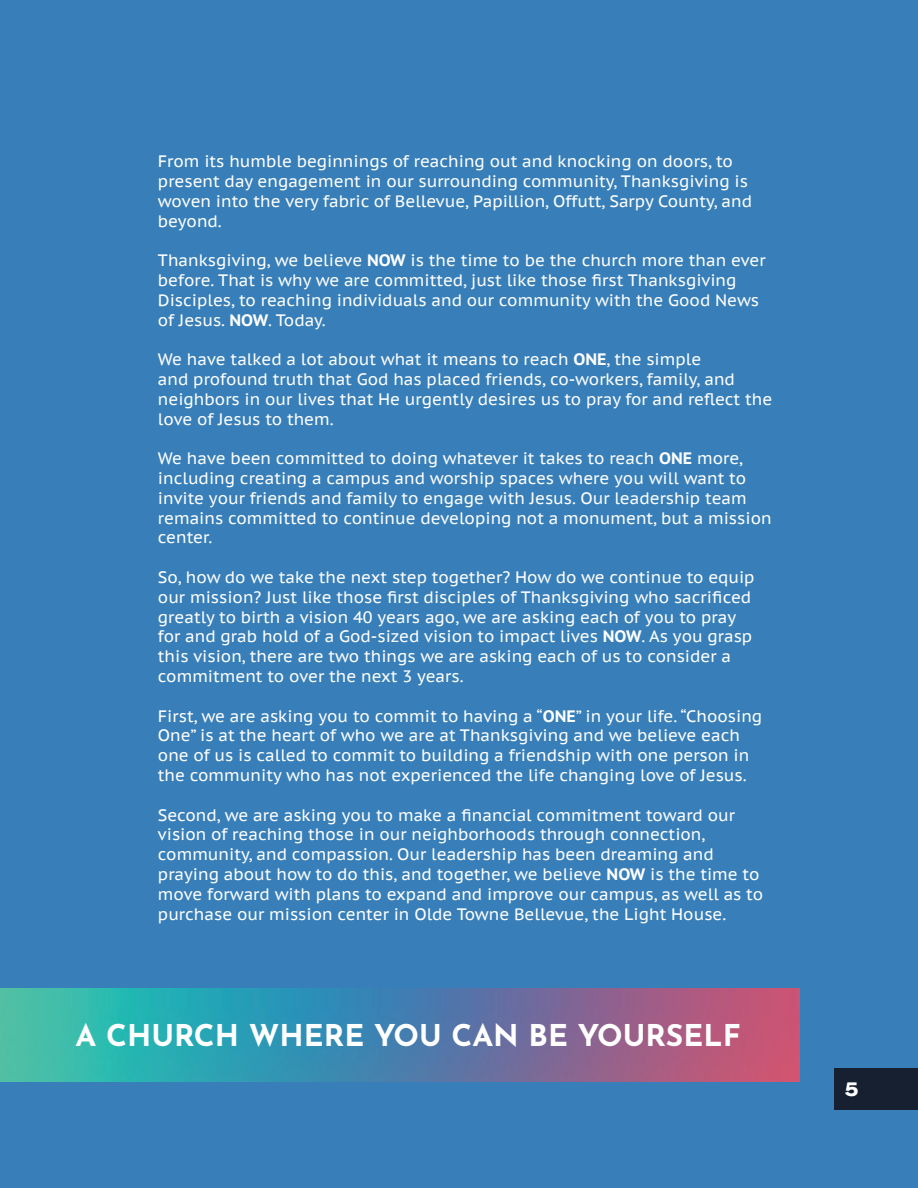
<style>
.page{position:relative;width:918px;height:1188px;background:#387fb9}
.page>*{position:absolute;margin:0;border:0;box-sizing:border-box;transform-origin:0 0}
.t1{font:700 30px "Josefin Sans";color:#fff}
.t2{font:700 18px "Bau OT";color:#fff}
.t3{font:16.5px/19.8px "PT Sans Caption";color:#fff}
.s1{font-weight:700}
</style>
<div class="page">
<div style="left:835px;top:1068px;width:83px;height:42px;background:#162030"></div>
<svg style="left:0;top:989px;width:800px;height:92px"></svg>
<p class="t3" style="left:158px;top:151px;width:596px">From its humble beginnings of reaching out and knocking on doors, to present day engagement in our surrounding community, Thanksgiving is woven into the very fabric of Bellevue, Papillion, Offutt, Sarpy County, and beyond.</p>
<p class="t3" style="left:158px;top:250px;width:609px">Thanksgiving, we believe <span class="s1">NOW</span> is the time to be the church more than ever before. That is why we are committed, just like those first Thanksgiving Disciples, to reaching individuals and our community with the Good News of Jesus. <span class="s1">NOW</span>. Today.</p>
<p class="t3" style="left:158px;top:349px;width:616px">We have talked a lot about what it means to reach <span class="s1">ONE</span>, the simple<br>and profound truth that God has placed friends, co-workers, family, and neighbors in our lives that He urgently desires us to pray for and reflect the love of Jesus to them.</p>
<p class="t3" style="left:158px;top:448px;width:615px">We have been committed to doing whatever it takes to reach <span class="s1">ONE</span> more, including creating a campus and worship spaces where you will want to invite your friends and family to engage with Jesus. Our leadership team remains committed to continue developing not a monument, but a mission center.</p>
<p class="t3" style="left:158px;top:567px;width:598px">So, how do we take the next step together? How do we continue to equip our mission? Just like those first disciples of Thanksgiving who sacrificed greatly to birth a vision 40 years ago, we are asking each of you to pray for and grab hold of a God-sized vision to impact lives <span class="s1">NOW</span>. As you grasp this vision, there are two things we are asking each of us to consider a commitment to over the next 3 years.</p>
<p class="t3" style="left:158px;top:706px;width:606px">First, we are asking you to commit to having a “<span class="s1">ONE</span>” in your life. “Choosing One” is at the heart of who we are at Thanksgiving and we believe each one of us is called to commit to building a friendship with one person in the community who has not experienced the life changing love of Jesus.</p>
<p class="t3" style="left:158px;top:805px;width:607px">Second, we are asking you to make a financial commitment toward our vision of reaching those in our neighborhoods through connection, community, and compassion. Our leadership has been dreaming and praying about how to do this, and together, we believe <span class="s1">NOW</span> is the time to move forward with plans to expand and improve our campus, as well as to purchase our mission center in Olde Towne Bellevue, the Light House.</p>
<h1 class="t1" style="left:76px;top:1009px;width:667px">A CHURCH WHERE YOU CAN BE YOURSELF</h1>
<p class="t2" style="left:845px;top:1077px;width:15px">5</p>
</div>
